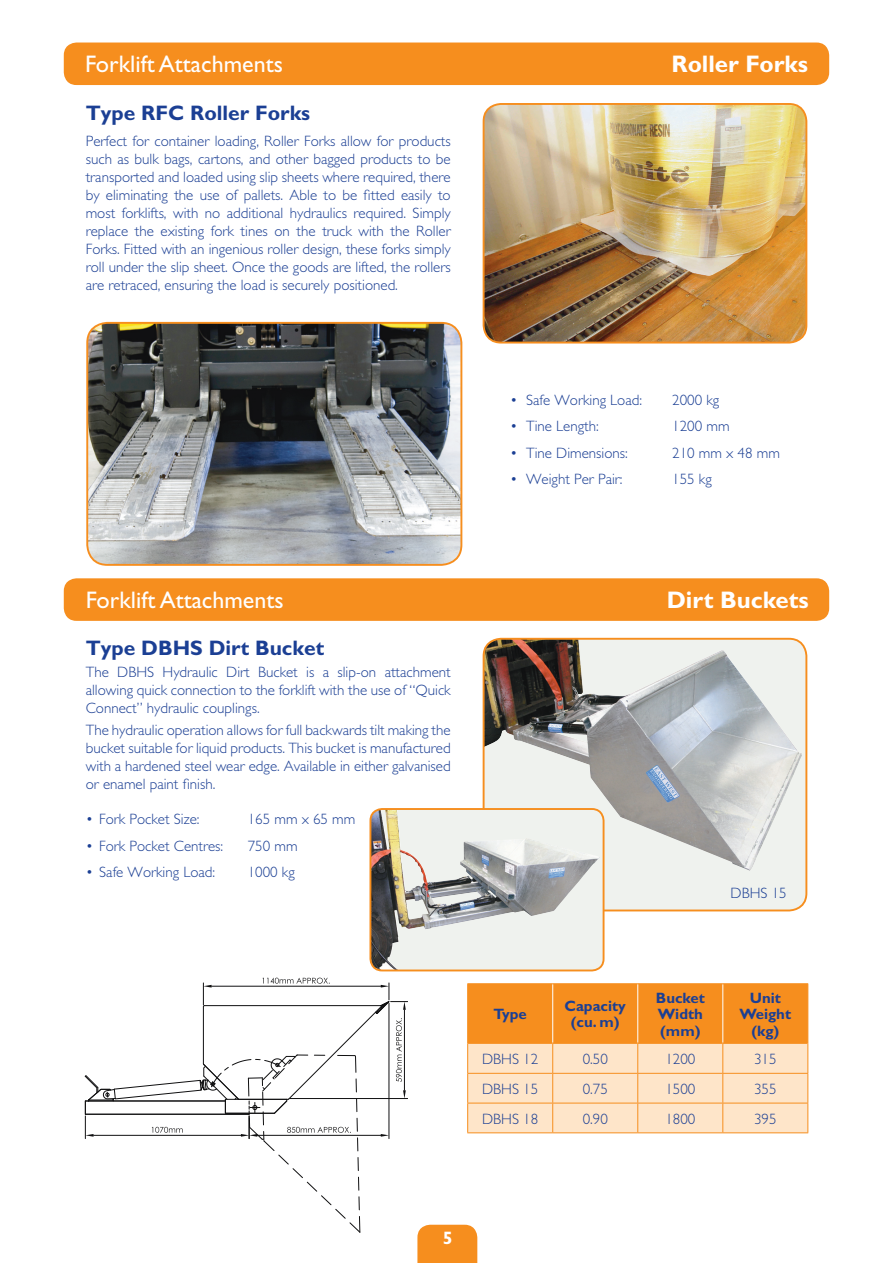
<style>
.page{position:relative;width:893px;height:1263px;background:#fff}
.page>*{position:absolute;margin:0;border:0;box-sizing:border-box;transform-origin:0 0}
.t1{font:24px "Gill Sans";color:#fff}
.t2{font:700 24px "Gill Sans";color:#fff}
.t3{font:700 21px "Gill Sans";color:#1b3f94}
.t4{font:700 18px "Gill Sans";color:#fff}
.t5{font:300 15px/18px "Gill Sans";color:#1b3f94;text-align:justify}
.t6{font:700 15px/16.5px "Gill Sans";color:#1b3f94;text-align:center}
</style>
<div class="page">
<div style="left:64px;top:43px;width:765px;height:42px;background:#f68e1e;border-radius:13px"></div>
<div style="left:417px;top:1225px;width:60px;height:38px;background:#f68e1e"></div>
<div style="left:64px;top:578px;width:765px;height:43px;background:#f68e1e;border-radius:13px"></div>
<svg style="left:85px;top:978px;width:323px;height:254px"></svg>
<div style="left:484px;top:639px;width:322px;height:271px;background:#eff2ee;border-radius:17px"></div>
<img style="left:484px;top:639px;width:319px;height:231px">
<div style="left:483px;top:638px;width:324px;height:273px;border:2px solid #f68e1e;border-radius:17px"></div>
<img style="left:484px;top:104px;width:322px;height:239px">
<div style="left:483px;top:103px;width:324px;height:240px;border:2px solid #f68e1e;border-radius:17px"></div>
<img style="left:87px;top:323px;width:374px;height:242px">
<div style="left:86px;top:322px;width:376px;height:244px;border:2px solid #f68e1e;border-radius:20px"></div>
<img style="left:372px;top:809px;width:227px;height:161px">
<div style="left:369px;top:808px;width:235px;height:163px;border:2px solid #f68e1e;border-radius:12px"></div>
<svg style="left:467px;top:984px;width:341px;height:148px;background:#fac184"></svg>
<hr style="left:467px;top:1132px;width:86px;height:1px;background:#f68e1e">
<hr style="left:553px;top:1132px;width:85px;height:1px;background:#f68e1e">
<hr style="left:638px;top:1132px;width:85px;height:1px;background:#f68e1e">
<hr style="left:723px;top:1132px;width:85px;height:1px;background:#f68e1e">
<hr style="left:552px;top:984px;width:1px;height:59px;background:#fff">
<hr style="left:637px;top:984px;width:1px;height:59px;background:#fff">
<hr style="left:722px;top:984px;width:1px;height:59px;background:#fff">
<hr style="left:467px;top:983px;width:86px;height:1px;background:#f68e1e">
<hr style="left:467px;top:984px;width:1px;height:59px;background:#f68e1e">
<hr style="left:553px;top:983px;width:85px;height:1px;background:#f68e1e">
<hr style="left:638px;top:983px;width:85px;height:1px;background:#f68e1e">
<hr style="left:723px;top:983px;width:85px;height:1px;background:#f68e1e">
<hr style="left:807px;top:984px;width:1px;height:59px;background:#f68e1e">
<hr style="left:468px;top:1043px;width:85px;height:1px;background:#f68e1e">
<hr style="left:553px;top:1043px;width:85px;height:1px;background:#f68e1e">
<hr style="left:638px;top:1043px;width:85px;height:1px;background:#f68e1e">
<hr style="left:723px;top:1043px;width:84px;height:1px;background:#f68e1e">
<h1 class="t1" style="left:85px;top:50px;width:199px">Forklift Attachments</h1>
<h1 class="t2" style="left:671px;top:50px;width:138px">Roller Forks</h1>
<h2 class="t3" style="left:86px;top:100px;width:226px">Type RFC Roller Forks</h2>
<p class="t5" style="left:86px;top:133px;width:366px">Perfect for container loading, Roller Forks allow for products such as bulk bags, cartons, and other bagged products to be transported and loaded using slip sheets where required, there by eliminating the use of pallets. Able to be fitted easily to most forklifts, with no additional hydraulics required. Simply replace the existing fork tines on the truck with the Roller Forks. Fitted with an ingenious roller design, these forks simply roll under the slip sheet. Once the goods are lifted, the rollers are retraced, ensuring the load is securely positioned.</p>
<p class="t5" style="left:510px;top:391px;width:133px">• Safe Working Load:</p>
<p class="t5" style="left:672px;top:391px;width:48px">2000 kg</p>
<p class="t5" style="left:510px;top:417px;width:90px">• Tine Length:</p>
<p class="t5" style="left:672px;top:417px;width:59px">1200 mm</p>
<p class="t5" style="left:510px;top:444px;width:119px">• Tine Dimensions:</p>
<p class="t5" style="left:672px;top:444px;width:109px">210 mm x 48 mm</p>
<p class="t5" style="left:510px;top:470px;width:114px">• Weight Per Pair:</p>
<p class="t5" style="left:672px;top:470px;width:41px">155 kg</p>
<h1 class="t1" style="left:86px;top:586px;width:199px">Forklift Attachments</h1>
<h1 class="t2" style="left:667px;top:586px;width:143px">Dirt Buckets</h1>
<h2 class="t3" style="left:86px;top:635px;width:240px">Type DBHS Dirt Bucket</h2>
<p class="t5" style="left:86px;top:663px;width:366px">The DBHS Hydraulic Dirt Bucket is a slip-on attachment allowing quick connection to the forklift with the use of “Quick Connect” hydraulic couplings.</p>
<p class="t5" style="left:86px;top:721px;width:366px">The hydraulic operation allows for full backwards tilt making the bucket suitable for liquid products. This bucket is manufactured with a hardened steel wear edge. Available in either galvanised or enamel paint finish.</p>
<p class="t5" style="left:86px;top:810px;width:115px">• Fork Pocket Size:</p>
<p class="t5" style="left:248px;top:810px;width:109px">165 mm x 65 mm</p>
<p class="t5" style="left:86px;top:837px;width:139px">• Fork Pocket Centres:</p>
<p class="t5" style="left:248px;top:837px;width:51px">750 mm</p>
<p class="t5" style="left:86px;top:863px;width:131px">• Safe Working Load:</p>
<p class="t5" style="left:248px;top:863px;width:48px">1000 kg</p>
<p class="t5" style="left:731px;top:884px;width:58px">DBHS 15</p>
<p class="t6" style="left:494px;top:1006px;width:35px">Type</p>
<p class="t6" style="left:565px;top:997px;width:63px">Capacity (cu. m)</p>
<p class="t6" style="left:656px;top:989px;width:50px;text-align:left">Bucket<br>Width (mm)</p>
<p class="t6" style="left:740px;top:989px;width:53px">Unit<br>Weight (kg)</p>
<p class="t5" style="left:482px;top:1050px;width:58px">DBHS 12</p>
<p class="t5" style="left:583px;top:1050px;width:27px">0.50</p>
<p class="t5" style="left:665px;top:1050px;width:31px">1200</p>
<p class="t5" style="left:754px;top:1050px;width:24px">315</p>
<p class="t5" style="left:482px;top:1080px;width:58px">DBHS 15</p>
<p class="t5" style="left:583px;top:1080px;width:27px">0.75</p>
<p class="t5" style="left:665px;top:1080px;width:31px">1500</p>
<p class="t5" style="left:754px;top:1080px;width:24px">355</p>
<p class="t5" style="left:482px;top:1110px;width:58px">DBHS 18</p>
<p class="t5" style="left:583px;top:1110px;width:27px">0.90</p>
<p class="t5" style="left:665px;top:1110px;width:31px">1800</p>
<p class="t5" style="left:754px;top:1110px;width:24px">395</p>
<p class="t4" style="left:443px;top:1227px;width:11px">5</p>
</div>
